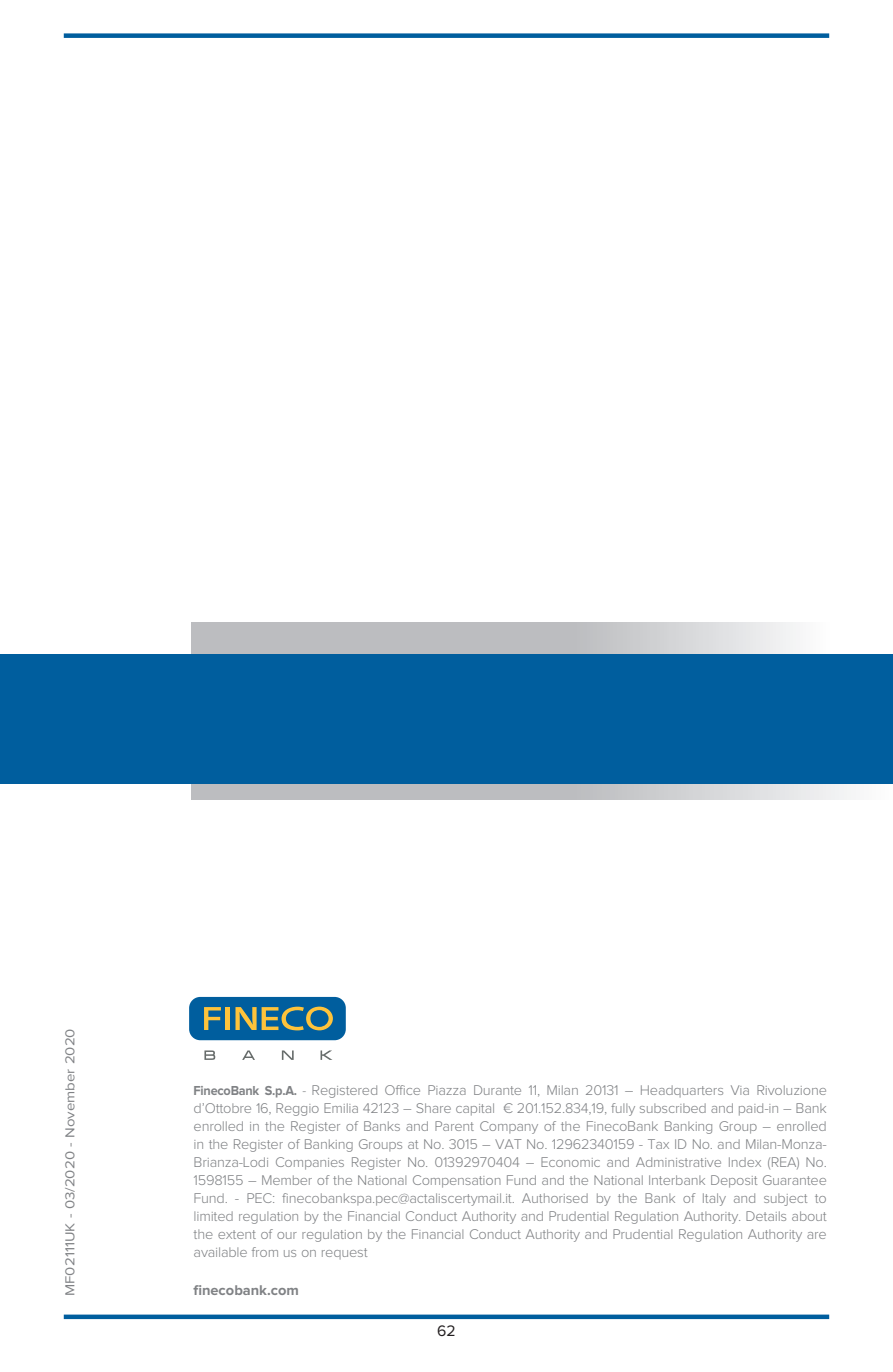
<style>
.page{position:relative;width:893px;height:1372px;background:#fff}
.page>*{position:absolute;margin:0;border:0;box-sizing:border-box;transform-origin:0 0}
.t1{font:15.75px "Proxima Nova";color:#231f20}
.t2{font:300 14.62px/18px "Proxima Nova";letter-spacing:-.015em;color:#808285;text-align:justify}
.t3{font:700 14.62px "Proxima Nova";color:#808285}
.t4{font:13.5px "Proxima Nova";color:#808285;scale:1.12 1}
.s1{font-weight:700;font-size:13.5px}
.s2{font-size:13.5px}
</style>
<div class="page">
<div style="left:64px;top:33px;width:765px;height:5px;background:#005e9e"></div>
<svg style="left:64px;top:1314px;width:765px;height:4px;background:#2575ac"></svg>
<div style="left:575px;top:783px;width:318px;height:16px;background:linear-gradient(to right,#bbbcbf,#fcfdfd)"></div>
<div style="left:191px;top:783px;width:384px;height:16px;background:#bcbdc0"></div>
<div style="left:575px;top:622px;width:254px;height:32px;background:linear-gradient(to right,#bbbcbf,#fcfdfd)"></div>
<div style="left:191px;top:622px;width:384px;height:32px;background:#bcbdc0"></div>
<div style="left:0;top:654px;width:893px;height:129px;background:#005e9e"></div>
<div style="left:189px;top:996px;width:157px;height:44px;background:#005e9e;border-radius:11px"></div>
<svg style="left:204px;top:1050px;width:11px;height:9px"></svg>
<svg style="left:242px;top:1050px;width:13px;height:9px"></svg>
<svg style="left:282px;top:1050px;width:12px;height:9px"></svg>
<svg style="left:321px;top:1050px;width:11px;height:9px"></svg>
<svg style="left:204px;top:1007px;width:17px;height:22px"></svg>
<hr style="left:226px;top:1007px;width:4px;height:22px;background:#fec33b">
<svg style="left:235px;top:1006px;width:98px;height:24px"></svg>
<p class="t4" style="left:64px;top:1295px;width:240px;rotate:-90deg">MF02111UK - 03/2020 - November 2020</p>
<p class="t2" style="left:194px;top:1081px;width:635px"><span class="s1">FinecoBank S.p.A.</span> <span class="s2">-</span> Registered Office Piazza Durante 11, Milan 20131 – Headquarters Via Rivoluzione d’Ottobre 16, Reggio Emilia 42123 – Share capital € 201.152.834,19, fully subscribed and paid-in – Bank enrolled in the Register of Banks and Parent Company of the FinecoBank Banking Group – enrolled in the Register of Banking Groups at No. 3015 – VAT No. 12962340159 - Tax ID No. and Milan-Monza-Brianza-Lodi Companies Register No. 01392970404 – Economic and Administrative Index (REA) No.<br>1598155 – Member of the National Compensation Fund and the National Interbank Deposit Guarantee Fund. - PEC: finecobankspa.pec@actaliscertymail.it. Authorised by the Bank of Italy and subject to limited regulation by the Financial Conduct Authority and Prudential Regulation Authority. Details about the extent of our regulation by the Financial Conduct Authority and Prudential Regulation Authority are available from us on request</p>
<p class="t3" style="left:194px;top:1283px;width:107px">finecobank.com</p>
<p class="t1" style="left:437px;top:1323px;width:20px">62</p>
</div>
